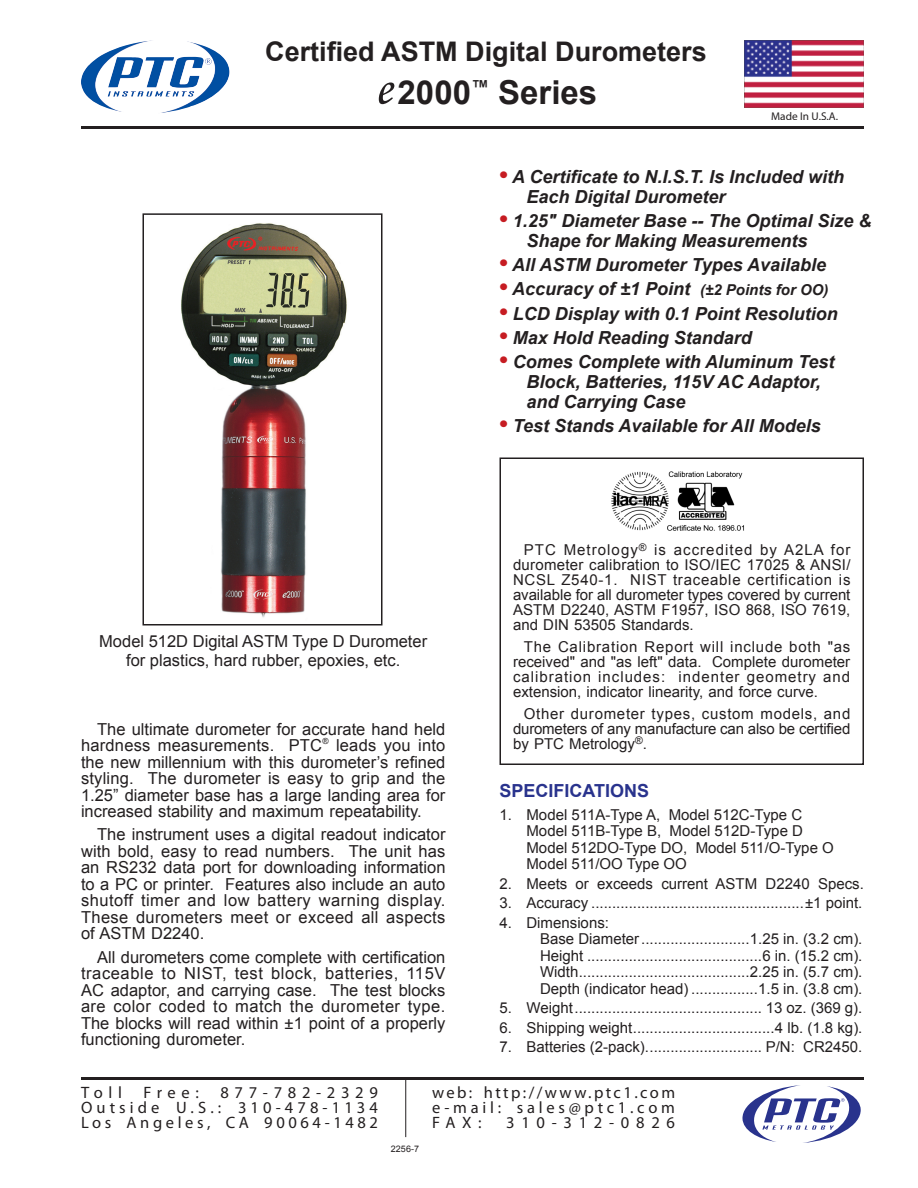
<style>
.page{position:relative;width:918px;height:1188px;background:#fff}
.page>*{position:absolute;margin:0;border:0;box-sizing:border-box;transform-origin:0 0}
.heading{font:700 33px "Arial";color:#231f20}
.heading_2{font:700 27px "Arial";color:#231f20}
.bullets1{font:italic 700 18px "Arial";color:#231f20}
.bullets2{font:italic 700 18px "Arial";color:#231f20}
.minor_heading{font:700 18px "Arial";color:#29338d}
.Body{font:16.5px/16.5px "Arial";color:#231f20;text-align:justify}
.bottom{font:16.5px "Myriad Pro";letter-spacing:.225em;color:#231f20}
.bottom-2{font:16.5px "Myriad Pro";letter-spacing:.25em;color:#231f20}
.bottom-3{font:16.5px "Myriad Pro";letter-spacing:.145em;color:#231f20}
.bottom-4{font:16.5px "Myriad Pro";letter-spacing:.345em;color:#231f20}
.bottom-5{font:16.5px "Myriad Pro";letter-spacing:.41em;color:#231f20}
.shipping_weights{font:15px "Arial";color:#231f20}
.metrology{font:15px/15px "Arial";color:#231f20;text-align:justify}
.t1{font:11.25px "Myriad";color:#231f20}
.t2{font:9px "Arial";color:#231f20}
.s1{font-family:"Monotype Corsiva";font-weight:400;font-size:51px}
.s2{font-style:normal;font-size:24px;color:#c61c22}
.s3{font-size:15px}
</style>
<div class="page">
<hr style="left:405px;top:1080px;width:1px;height:57px;background:#231f20">
<hr style="left:81px;top:1077px;width:783px;height:3px;background:#231f20">
<hr style="left:81px;top:126px;width:783px;height:3px;background:#231f20">
<img style="left:81px;top:40px;width:149px;height:73px">
<img style="left:744px;top:40px;width:120px;height:68px">
<svg style="left:742px;top:1085px;width:119px;height:58px"></svg>
<div style="left:142px;top:213px;width:240px;height:413px;border:2px solid #231f20"></div>
<div style="left:500px;top:458px;width:364px;height:307px;border:2px solid #231f20"></div>
<img style="left:611px;top:471px;width:133px;height:60px">
<img style="left:181px;top:223px;width:166px;height:395px">
<p class="heading_2" style="left:265px;top:33px;width:443px">Certified ASTM Digital Durometers</p>
<p class="heading" style="left:375px;top:70px;width:224px"><span class="s1">e</span> 2000<sup>™</sup> Series</p>
<p class="t1" style="left:771px;top:110px;width:68px">Made In U.S.A.</p>
<p class="Body" style="left:99px;top:633px;width:329px">Model 512D Digital ASTM Type D Durometer</p>
<p class="Body" style="left:126px;top:653px;width:276px">for plastics, hard rubber, epoxies, etc.</p>
<p class="Body" style="left:81px;top:721px;width:366px;text-indent:16px">The ultimate durometer for accurate hand held hardness measurements. PTC<sup>®</sup> leads you into the new millennium with this durometer’s refined styling. The durometer is easy to grip and the 1.25” diameter base has a large landing area for increased stability and maximum repeatability.</p>
<p class="Body" style="left:81px;top:827px;width:366px;text-indent:16px">The instrument uses a digital readout indicator with bold, easy to read numbers. The unit has an RS232 data port for downloading information to a PC or printer. Features also include an auto shutoff timer and low battery warning display.<br>These durometers meet or exceed all aspects of ASTM D2240.</p>
<p class="Body" style="left:81px;top:949px;width:366px;text-indent:16px">All durometers come complete with certification traceable to NIST, test block, batteries, 115V AC adaptor, and carrying case. The test blocks are color coded to match the durometer type.<br>The blocks will read within ±1 point of a properly functioning durometer.</p>
<p class="bullets1" style="left:500px;top:165px;width:346px"><span class="s2">•</span> A Certificate to N.I.S.T. Is Included with</p>
<p class="bullets2" style="left:526px;top:185px;width:201px">Each Digital Durometer</p>
<p class="bullets1" style="left:500px;top:209px;width:374px"><span class="s2">•</span> 1.25" Diameter Base -- The Optimal Size &amp;</p>
<p class="bullets2" style="left:526px;top:229px;width:283px">Shape for Making Measurements</p>
<p class="bullets2" style="left:500px;top:253px;width:328px"><span class="s2">•</span> All ASTM Durometer Types Available</p>
<p class="bullets1" style="left:500px;top:277px;width:330px"><span class="s2">•</span> Accuracy of ±1 Point <span class="s3">(±2 Points for OO)</span></p>
<p class="bullets1" style="left:500px;top:302px;width:340px"><span class="s2">•</span> LCD Display with 0.1 Point Resolution</p>
<p class="bullets1" style="left:500px;top:326px;width:254px"><span class="s2">•</span> Max Hold Reading Standard</p>
<p class="bullets1" style="left:500px;top:350px;width:337px"><span class="s2">•</span> Comes Complete with Aluminum Test</p>
<p class="bullets2" style="left:526px;top:370px;width:296px">Block, Batteries, 115V AC Adaptor,</p>
<p class="bullets2" style="left:526px;top:390px;width:161px">and Carrying Case</p>
<p class="bullets1" style="left:500px;top:414px;width:323px"><span class="s2">•</span> Test Stands Available for All Models</p>
<p class="metrology" style="left:513px;top:543px;width:339px;text-indent:11px">PTC Metrology<sup>®</sup> is accredited by A2LA for durometer calibration to ISO/IEC 17025 &amp; ANSI/ NCSL Z540-1. NIST traceable certification is available for all durometer types covered by current ASTM D2240, ASTM F1957, ISO 868, ISO 7619, and DIN 53505 Standards.</p>
<p class="metrology" style="left:513px;top:640px;width:339px;text-indent:11px">The Calibration Report will include both "as received" and "as left" data. Complete durometer calibration includes: indenter geometry and extension, indicator linearity, and force curve.</p>
<p class="metrology" style="left:513px;top:706px;width:339px;text-indent:11px">Other durometer types, custom models, and durometers of any manufacture can also be certified by PTC Metrology<sup>®</sup>.</p>
<p class="minor_heading" style="left:500px;top:778px;width:151px">SPECIFICATIONS</p>
<p class="shipping_weights" style="left:500px;top:805px;width:304px">1. Model 511A-Type A, Model 512C-Type C</p>
<p class="shipping_weights" style="left:526px;top:821px;width:278px">Model 511B-Type B, Model 512D-Type D</p>
<p class="shipping_weights" style="left:526px;top:838px;width:309px">Model 512DO-Type DO, Model 511/O-Type O</p>
<p class="shipping_weights" style="left:526px;top:854px;width:162px">Model 511/OO Type OO</p>
<p class="shipping_weights" style="left:500px;top:874px;width:366px">2. Meets or exceeds current ASTM D2240 Specs.</p>
<p class="shipping_weights" style="left:500px;top:893px;width:364px">3. Accuracy ...................................................±1 point.</p>
<p class="shipping_weights" style="left:500px;top:913px;width:111px">4. Dimensions:</p>
<p class="shipping_weights" style="left:540px;top:929px;width:324px">Base Diameter..........................1.25 in. (3.2 cm).</p>
<p class="shipping_weights" style="left:540px;top:946px;width:324px">Height ..........................................6 in. (15.2 cm).</p>
<p class="shipping_weights" style="left:540px;top:962px;width:324px">Width.........................................2.25 in. (5.7 cm).</p>
<p class="shipping_weights" style="left:540px;top:979px;width:324px">Depth (indicator head) ................1.5 in. (3.8 cm).</p>
<p class="shipping_weights" style="left:500px;top:998px;width:364px">5. Weight............................................. 13 oz. (369 g).</p>
<p class="shipping_weights" style="left:500px;top:1018px;width:365px">6. Shipping weight..................................4 lb. (1.8 kg).</p>
<p class="shipping_weights" style="left:500px;top:1037px;width:364px">7. Batteries (2-pack)............................ P/N: CR2450.</p>
<p class="bottom" style="left:81px;top:1082px;width:42px">Toll</p>
<p class="bottom" style="left:143px;top:1082px;width:57px">Free:</p>
<p class="bottom-4" style="left:220px;top:1082px;width:159px">877-782-2329</p>
<p class="bottom-2" style="left:81px;top:1097px;width:298px">Outside U.S.: 310-478-1134</p>
<p class="bottom" style="left:81px;top:1112px;width:299px">Los Angeles, CA 90064-1482</p>
<p class="t2" style="left:391px;top:1143px;width:30px">2256-7</p>
<p class="bottom-3" style="left:432px;top:1082px;width:245px">web: http://www.ptc1.com</p>
<p class="bottom" style="left:432px;top:1097px;width:244px">e-mail: sales@ptc1.com</p>
<p class="bottom" style="left:432px;top:1112px;width:51px">FAX:</p>
<p class="bottom-5" style="left:506px;top:1112px;width:170px">310-312-0826</p>
</div>
